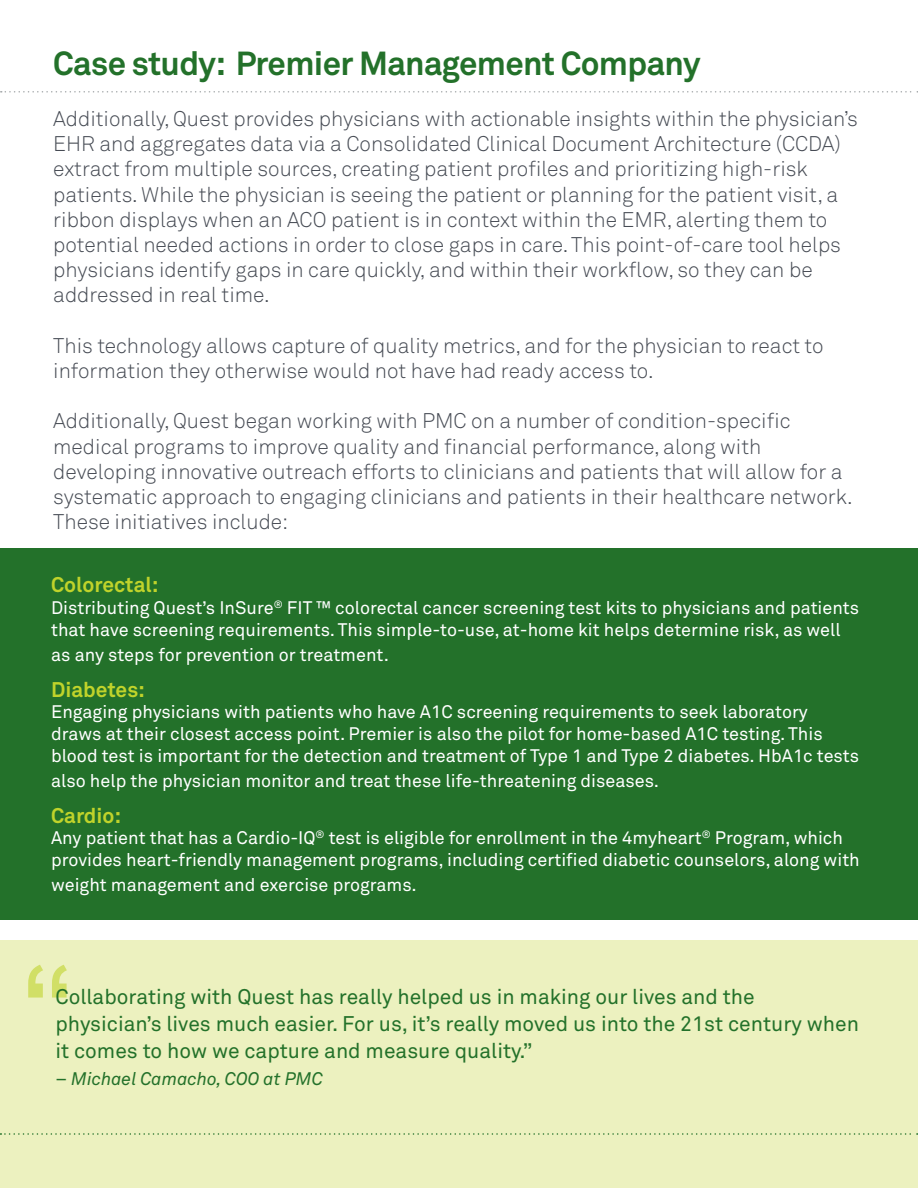
<style>
.page{position:relative;width:918px;height:1188px;background:#fff}
.page>*{position:absolute;margin:0;border:0;box-sizing:border-box;transform-origin:0 0}
.t1{font:120px "Akkurat Pro";color:#c0d32b}
.t2{font:700 33px "Akkurat Pro";letter-spacing:-.02em;color:#23712a}
.t3{font:300 21px/25.2px "Akkurat Pro";color:#464b54}
.t4{font:21px/27px "Akkurat Pro";color:#23712a}
.t5{font:700 21px "Akkurat Pro";color:#c0d32b}
.t6{font:18px/21.6px "Akkurat Pro";color:#fff}
.t7{font:italic 18px "Akkurat Pro";color:#23712a}
.s1{font-style:normal}
</style>
<div class="page">
<svg style="left:1px;top:91px;width:917px;height:2px"></svg>
<div style="left:0;top:940px;width:918px;height:248px;background:#ecf1bf"></div>
<svg style="left:0;top:1133px;width:918px;height:2px"></svg>
<div style="left:0;top:548px;width:918px;height:371px;background:#23712a"></div>
<p class="t2" style="left:53px;top:43px;width:649px">Case study: Premier Management Company</p>
<p class="t3" style="left:53px;top:106px;width:806px">Additionally, Quest provides physicians with actionable insights within the physician’s EHR and aggregates data via a Consolidated Clinical Document Architecture (CCDA) extract from multiple sources, creating patient profiles and prioritizing high-risk patients. While the physician is seeing the patient or planning for the patient visit, a ribbon displays when an ACO patient is in context within the EMR, alerting them to potential needed actions in order to close gaps in care. This point-of-care tool helps physicians identify gaps in care quickly, and within their workflow, so they can be addressed in real time.</p>
<p class="t3" style="left:53px;top:333px;width:772px">This technology allows capture of quality metrics, and for the physician to react to information they otherwise would not have had ready access to.</p>
<p class="t3" style="left:53px;top:409px;width:801px">Additionally, Quest began working with PMC on a number of condition-specific medical programs to improve quality and financial performance, along with developing innovative outreach efforts to clinicians and patients that will allow for a systematic approach to engaging clinicians and patients in their healthcare network.<br>These initiatives include:</p>
<p class="t5" style="left:51px;top:572px;width:109px">Colorectal:</p>
<p class="t6" style="left:51px;top:597px;width:810px">Distributing Quest’s InSure<sup>®</sup> FIT ™ colorectal cancer screening test kits to physicians and patients that have screening requirements. This simple-to-use, at-home kit helps determine risk, as well</p>
<p class="t6" style="left:51px;top:644px;width:340px">as any steps for prevention or treatment.</p>
<p class="t5" style="left:51px;top:676px;width:95px">Diabetes:</p>
<p class="t6" style="left:51px;top:701px;width:810px">Engaging physicians with patients who have A1C screening requirements to seek laboratory draws at their closest access point. Premier is also the pilot for home-based A1C testing. This blood test is important for the detection and treatment of Type 1 and Type 2 diabetes. HbA1c tests</p>
<p class="t6" style="left:51px;top:770px;width:610px">also help the physician monitor and treat these life-threatening diseases.</p>
<p class="t5" style="left:51px;top:802px;width:72px">Cardio:</p>
<p class="t6" style="left:51px;top:827px;width:810px">Any patient that has a Cardio-IQ<sup>®</sup> test is eligible for enrollment in the 4myheart<sup>®</sup> Program, which provides heart-friendly management programs, including certified diabetic counselors, along with</p>
<p class="t6" style="left:51px;top:874px;width:367px">weight management and exercise programs.</p>
<h1 class="t1" style="left:19px;top:939px;width:58px">“</h1>
<p class="t4" style="left:55px;top:983px;width:805px">Collaborating with Quest has really helped us in making our lives and the physician’s lives much easier. For us, it’s really moved us into the 21st century when it comes to how we capture and measure quality.”</p>
<p class="t7" style="left:55px;top:1068px;width:269px"><span class="s1">–</span> Michael Camacho, COO at PMC</p>
</div>
